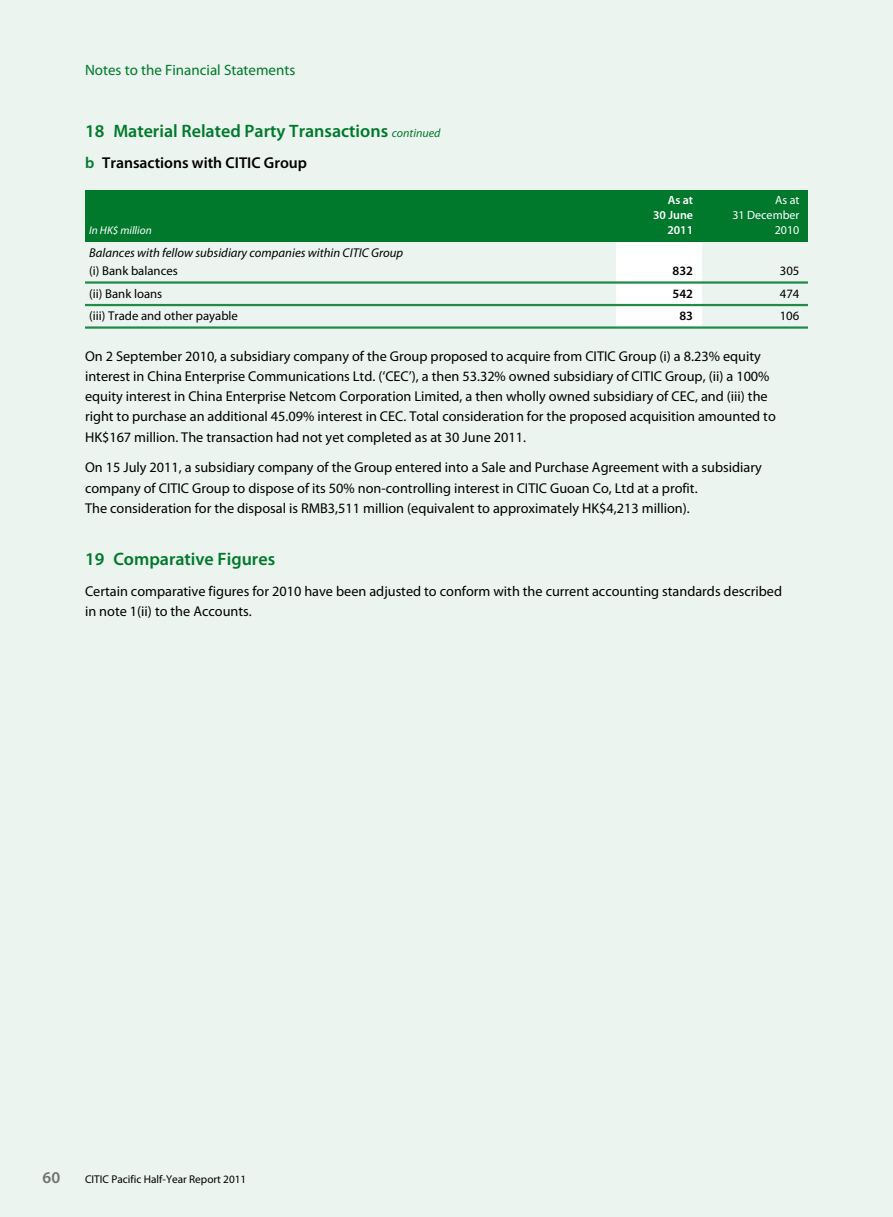
<style>
.page{position:relative;width:893px;height:1217px;background:#fff}
.page>*{position:absolute;margin:0;border:0;box-sizing:border-box;transform-origin:0 0}
.t1{font:600 18px "Myriad Pro";color:#00792c}
.t2{font:600 16.5px "Myriad Pro";color:#707172}
.t3{font:600 15.75px "Myriad Pro";color:#000}
.t4{font:15px "Myriad Pro";color:#00792c}
.t5{font:14.25px/20.2px "Myriad Pro";color:#000}
.t6{font:12.75px "Myriad Pro";color:#000}
.t7{font:italic 12.75px "Myriad Pro";color:#000}
.t8{font:600 12.75px "Myriad Pro";color:#000}
.t9{font:12px "Myriad Pro";color:#fff}
.t10{font:600 12px "Myriad Pro";color:#fff}
.t11{font:11.25px "Myriad Pro";color:#000}
.t12{font:italic 11.25px "Myriad Pro";color:#fff}
.s1{font-weight:400;font-style:italic;font-size:12px}
.s2{color:#00792c}
</style>
<div class="page">
<div style="left:0;top:0;width:893px;height:1216px;background:#ebf4ee"></div>
<div style="left:617px;top:190px;width:85px;height:137px;background:#fff"></div>
<div style="left:85px;top:190px;width:723px;height:51px;background:#00792c"></div>
<hr style="left:85px;top:281px;width:723px;height:2px;background:#218a48">
<hr style="left:85px;top:304px;width:723px;height:2px;background:#218a48">
<hr style="left:85px;top:326px;width:723px;height:2px;background:#218a48">
<p class="t4" style="left:85px;top:62px;width:212px">Notes to the Financial Statements</p>
<p class="t1" style="left:85px;top:121px;width:357px">18 Material Related Party Transactions <span class="s1">continued</span></p>
<p class="t3" style="left:85px;top:154px;width:224px"><span class="s2">b</span> Transactions with CITIC Group</p>
<p class="t10" style="left:668px;top:194px;width:27px">As at</p>
<p class="t9" style="left:775px;top:194px;width:26px">As at</p>
<p class="t10" style="left:653px;top:209px;width:41px">30 June</p>
<p class="t9" style="left:732px;top:209px;width:69px">31 December</p>
<p class="t12" style="left:89px;top:224px;width:64px">In HK$ million</p>
<p class="t10" style="left:667px;top:224px;width:27px">2011</p>
<p class="t9" style="left:775px;top:224px;width:26px">2010</p>
<p class="t7" style="left:89px;top:246px;width:315px">Balances with fellow subsidiary companies within CITIC Group</p>
<p class="t6" style="left:89px;top:264px;width:90px">(i) Bank balances</p>
<p class="t8" style="left:673px;top:263px;width:22px">832</p>
<p class="t6" style="left:780px;top:264px;width:21px">305</p>
<p class="t6" style="left:89px;top:286px;width:75px">(ii) Bank loans</p>
<p class="t8" style="left:673px;top:286px;width:22px">542</p>
<p class="t6" style="left:780px;top:286px;width:21px">474</p>
<p class="t6" style="left:89px;top:309px;width:150px">(iii) Trade and other payable</p>
<p class="t8" style="left:679px;top:308px;width:15px">83</p>
<p class="t6" style="left:780px;top:309px;width:21px">106</p>
<p class="t5" style="left:85px;top:346px;width:692px">On 2 September 2010, a subsidiary company of the Group proposed to acquire from CITIC Group (i) a 8.23% equity interest in China Enterprise Communications Ltd. (‘CEC’), a then 53.32% owned subsidiary of CITIC Group, (ii) a 100% equity interest in China Enterprise Netcom Corporation Limited, a then wholly owned subsidiary of CEC, and (iii) the right to purchase an additional 45.09% interest in CEC. Total consideration for the proposed acquisition amounted to HK$167 million. The transaction had not yet completed as at 30 June 2011.</p>
<p class="t5" style="left:85px;top:457px;width:678px">On 15 July 2011, a subsidiary company of the Group entered into a Sale and Purchase Agreement with a subsidiary company of CITIC Group to dispose of its 50% non-controlling interest in CITIC Guoan Co, Ltd at a profit.<br>The consideration for the disposal is RMB3,511 million (equivalent to approximately HK$4,213 million).</p>
<p class="t1" style="left:85px;top:548px;width:192px">19 Comparative Figures</p>
<p class="t5" style="left:85px;top:580px;width:699px">Certain comparative figures for 2010 have been adjusted to conform with the current accounting standards described in note 1(ii) to the Accounts.</p>
<p class="t2" style="left:43px;top:1167px;width:19px">60</p>
<p class="t11" style="left:85px;top:1172px;width:163px">CITIC Pacific Half-Year Report 2011</p>
</div>
